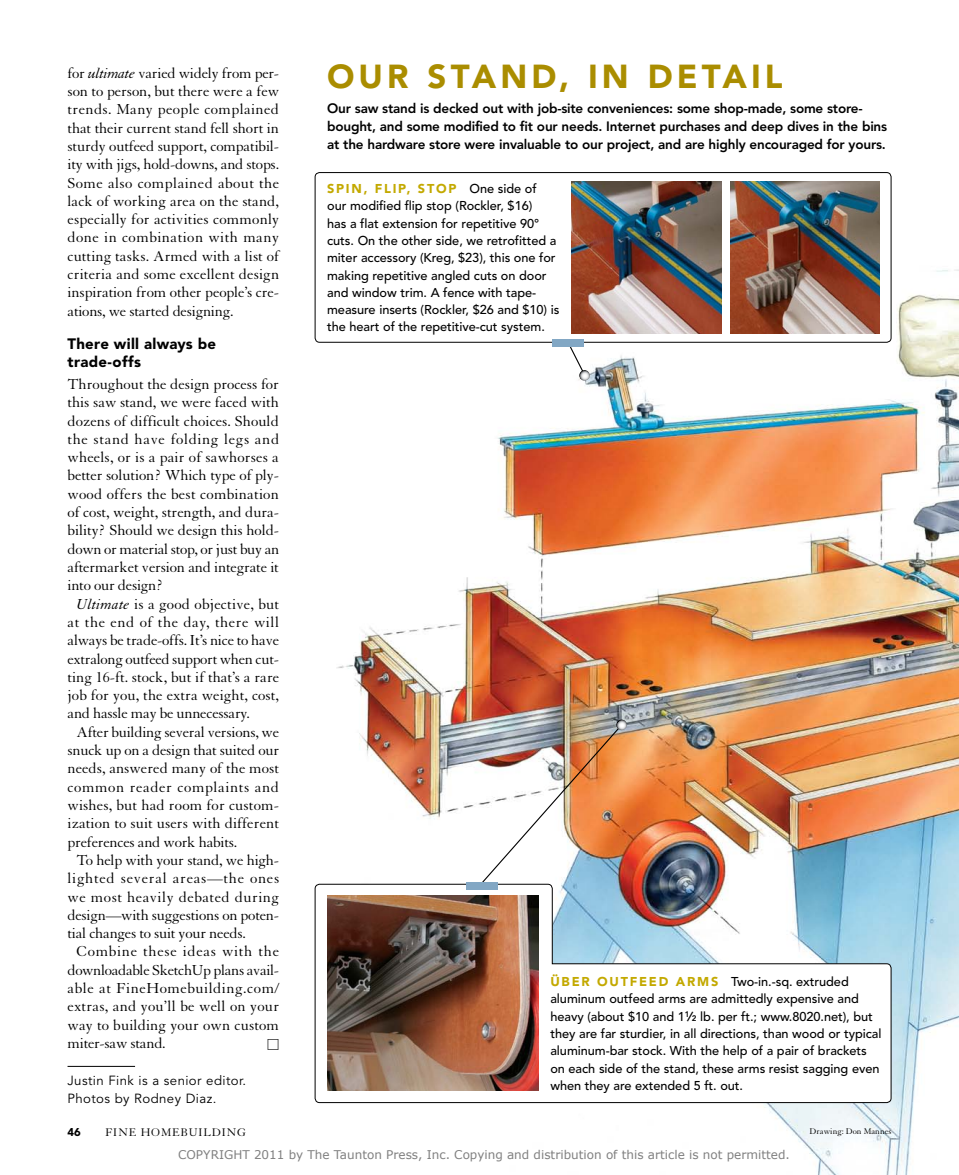
<style>
.page{position:relative;width:959px;height:1175px;background:#fff}
.page>*{position:absolute;margin:0;border:0;box-sizing:border-box;transform-origin:0 0}
.t1{font:900 33px "Avenir LT Std";letter-spacing:.125em;color:#aa8d00}
.t2{font:15.75px/18.3px "Granjon LT Std";letter-spacing:-.005em;color:#000;text-align:justify}
.t3{font:15.75px "Granjon LT Std";letter-spacing:.03em;color:#000}
.t4{font:15.75px "Granjon LT Std";letter-spacing:.015em;color:#000}
.t5{font:15.75px "Granjon LT Std";letter-spacing:.035em;color:#000}
.t6{font:15.75px "Granjon LT Std";letter-spacing:.045em;color:#000}
.t7{font:900 15px/18.3px "Avenir LT Std";color:#000}
.t8{font:800 13.5px/18px "Avenir LT Std";letter-spacing:-.015em;color:#000}
.t9{font:13.5px "Universal Std Newswith Comm Pi";color:#000}
.t10{font:13.2px/18.3px "Avenir LT Std";letter-spacing:.03em;color:#000}
.t11{font:500 12.75px/17.2px "Avenir LT Std";letter-spacing:-.005em;color:#000}
.t12{font:12px "Verdana";color:#808080}
.t13{font:12px "Granjon LT Std";letter-spacing:.07em;color:#000}
.t14{font:900 11.25px "Avenir LT Std";color:#000}
.t15{font:9px "Granjon LT Std";letter-spacing:.005em;color:#000}
.s1{font-style:italic}
.s2{font-weight:900;color:#c3a900}
.s3{font-weight:800}
.s4{font-weight:800;font-size:8.1px}
</style>
<div class="page">
<img style="left:315px;top:172px;width:643px;height:1002px">
<hr style="left:68px;top:1066px;width:67px;height:1px;background:#000">
<div style="left:315px;top:172px;width:576px;height:170px;background:#fff;border-radius:4px"></div>
<div style="left:315px;top:172px;width:576px;height:170px;border:1px solid #000;border-radius:4px"></div>
<svg style="left:314px;top:883px;width:577px;height:220px"></svg>
<svg style="left:566px;top:340px;width:24px;height:41px"></svg>
<img style="left:432px;top:719px;width:195px;height:220px">
<div style="left:552px;top:339px;width:32px;height:7px;background:#82a7c4"></div>
<div style="left:466px;top:882px;width:32px;height:7px;background:#82a7c4"></div>
<img style="left:572px;top:181px;width:149px;height:152px">
<img style="left:730px;top:181px;width:149px;height:152px">
<img style="left:327px;top:895px;width:212px;height:195px">
<div style="left:550px;top:976px;width:331px;height:113px;background:#fff"></div>
<p class="t2" style="left:68px;top:64px;width:213px">for <span class="s1">ultimate</span> varied widely from per&shy;son to person, but there were a few trends. Many people complained that their current stand fell short in sturdy outfeed support, compatibil&shy;ity with jigs, hold-downs, and stops.<br>Some also complained about the lack of working area on the stand, especially for activities commonly done in combination with many cutting tasks. Armed with a list of criteria and some excellent design inspiration from other people’s cre&shy;ations, we started designing.</p>
<p class="t7" style="left:68px;top:334px;width:150px">THERE WILL ALWAYS BE<br>TRADE-OFFS</p>
<p class="t2" style="left:68px;top:375px;width:213px">Throughout the design process for</p>
<p class="t2" style="left:68px;top:393px;width:213px">this saw stand, we were faced with</p>
<p class="t2" style="left:68px;top:412px;width:213px">dozens of difficult choices. Should</p>
<p class="t5" style="left:68px;top:430px;width:213px">the stand have folding legs and</p>
<p class="t2" style="left:68px;top:448px;width:213px">wheels, or is a pair of sawhorses a</p>
<p class="t2" style="left:68px;top:467px;width:213px">better solution? Which type of ply-</p>
<p class="t4" style="left:68px;top:485px;width:213px">wood offers the best combination</p>
<p class="t2" style="left:68px;top:503px;width:213px">of cost, weight, strength, and dura-</p>
<p class="t2" style="left:68px;top:521px;width:213px">bility? Should we design this hold-</p>
<p class="t2" style="left:68px;top:540px;width:213px">down or material stop, or just buy an</p>
<p class="t2" style="left:68px;top:558px;width:213px">aftermarket version and integrate it</p>
<p class="t2" style="left:68px;top:576px;width:97px">into our design?</p>
<p class="t2" style="left:76px;top:595px;width:204px"><span class="s1">Ultimate</span> is a good objective, but</p>
<p class="t3" style="left:68px;top:613px;width:213px">at the end of the day, there will</p>
<p class="t2" style="left:68px;top:631px;width:213px">always be trade-offs. It’s nice to have</p>
<p class="t2" style="left:68px;top:650px;width:213px">extralong outfeed support when cut-</p>
<p class="t2" style="left:68px;top:668px;width:213px">ting 16-ft. stock, but if that’s a rare</p>
<p class="t2" style="left:68px;top:686px;width:213px">job for you, the extra weight, cost,</p>
<p class="t2" style="left:68px;top:704px;width:184px">and hassle may be unnecessary.</p>
<p class="t2" style="left:76px;top:723px;width:204px">After building several versions, we</p>
<p class="t2" style="left:68px;top:741px;width:213px">snuck up on a design that suited our</p>
<p class="t2" style="left:68px;top:759px;width:213px">needs, answered many of the most</p>
<p class="t5" style="left:68px;top:778px;width:213px">common reader complaints and</p>
<p class="t2" style="left:68px;top:796px;width:213px">wishes, but had room for custom-</p>
<p class="t2" style="left:68px;top:814px;width:213px">ization to suit users with different</p>
<p class="t2" style="left:68px;top:833px;width:171px">preferences and work habits.</p>
<p class="t2" style="left:76px;top:851px;width:204px">To help with your stand, we high-</p>
<p class="t6" style="left:67px;top:870px;width:213px">lighted several areas—the ones</p>
<p class="t3" style="left:67px;top:888px;width:213px">we most heavily debated during</p>
<p class="t2" style="left:67px;top:906px;width:213px">design—with suggestions on poten-</p>
<p class="t2" style="left:67px;top:924px;width:180px">tial changes to suit your needs.</p>
<p class="t6" style="left:76px;top:943px;width:204px">Combine these ideas with the</p>
<p class="t2" style="left:67px;top:961px;width:213px">downloadable SketchUp plans avail-</p>
<p class="t3" style="left:67px;top:979px;width:213px">able at FineHomebuilding.com/</p>
<p class="t4" style="left:67px;top:998px;width:213px">extras, and you’ll be well on your</p>
<p class="t2" style="left:67px;top:1016px;width:213px">way to building your own custom</p>
<p class="t2" style="left:67px;top:1034px;width:100px">miter-saw stand.</p>
<p class="t9" style="left:267px;top:1038px;width:14px">□</p>
<p class="t10" style="left:68px;top:1071px;width:180px">Justin Fink is a senior editor.<br>Photos by Rodney Diaz.</p>
<h1 class="t1" style="left:327px;top:56px;width:457px">OUR STAND, IN DETAIL</h1>
<p class="t8" style="left:327px;top:100px;width:561px">Our saw stand is decked out with job-site conveniences: some shop-made, some store&shy;bought, and some modified to fit our needs. Internet purchases and deep dives in the bins at the hardware store were invaluable to our project, and are highly encouraged for yours.</p>
<p class="t11" style="left:327px;top:180px;width:234px"><span class="s2">SPI N, FLIP, S TOP</span> One side of<br>our modified flip stop (Rockler, $16)<br>has a flat extension for repetitive 90° cuts. On the other side, we retrofitted a miter accessory (Kreg, $23), this one for making repetitive angled cuts on door and window trim. A fence with tape&shy;measure inserts (Rockler, $26 and $10) is the heart of the repetitive-cut system.</p>
<p class="t11" style="left:550px;top:973px;width:333px"><span class="s2">ÜBER OUTFEED ARMS</span> Two-in.-sq. extruded aluminum outfeed arms are admittedly expensive and heavy (about $10 and 1<sup>1</sup><span class="s3">⁄</span><span class="s4">2</span> lb. per ft.; www.8020.net), but they are far sturdier, in all directions, than wood or typical aluminum-bar stock. With the help of a pair of brackets on each side of the stand, these arms resist sagging even when they are extended 5 ft. out.</p>
<p class="t14" style="left:68px;top:1125px;width:15px">46</p>
<p class="t13" style="left:105px;top:1126px;width:142px">FINE HOMEBUILDING</p>
<p class="t15" style="left:809px;top:1125px;width:83px">Drawing: Don Mannes</p>
<p class="t12" style="left:178px;top:1147px;width:613px">COPYRIGHT 2011 by The Taunton Press, Inc. Copying and distribution of this article is not permitted.</p>
</div>
